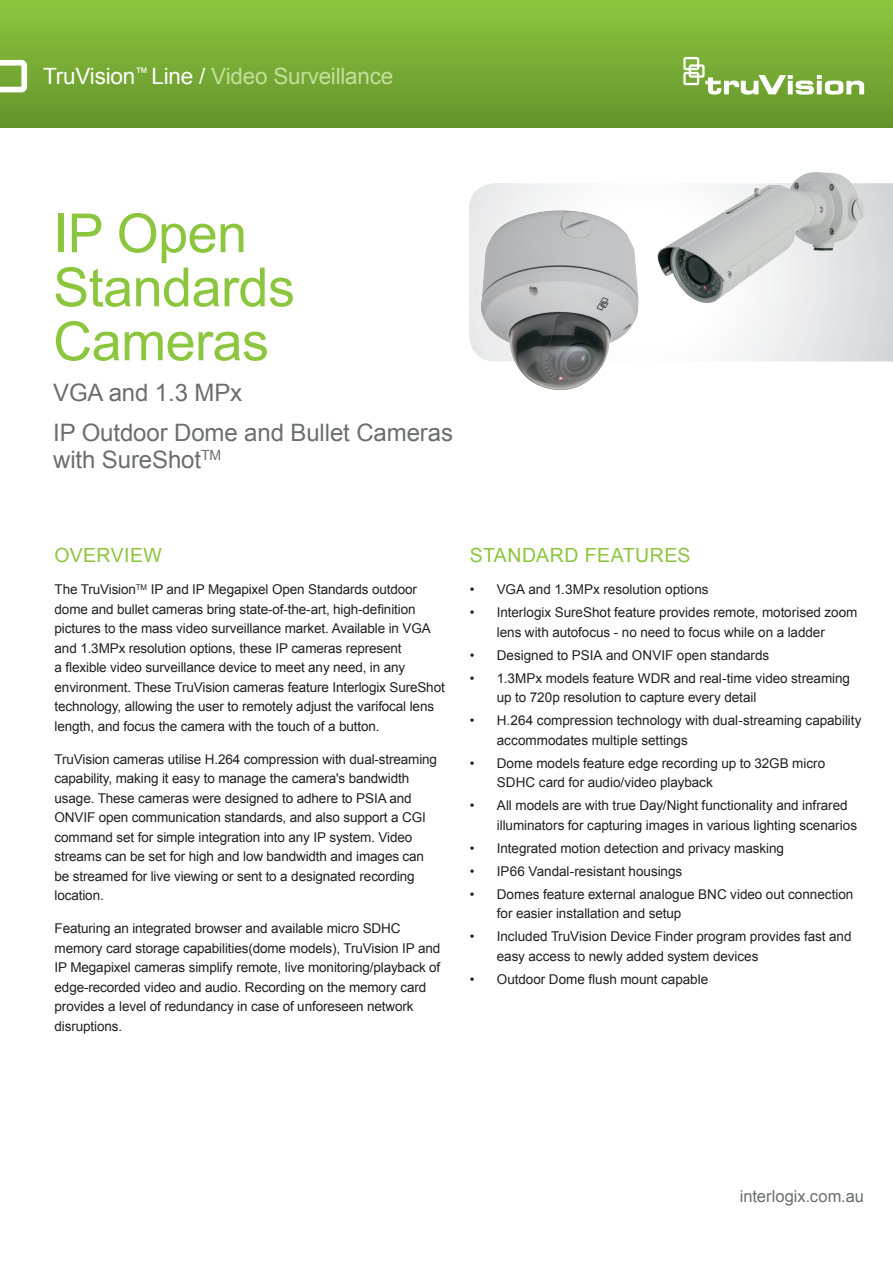
<style>
.page{position:relative;width:893px;height:1263px;background:#fff}
.page>*{position:absolute;margin:0;border:0;box-sizing:border-box;transform-origin:0 0}
.t1{font:54px/54px "Arial";letter-spacing:-.01em;color:#8bc63e}
.t2{font:24px/27px "Arial";letter-spacing:-.005em;color:#6c6d70}
.t3{font:22.5px "Arial";letter-spacing:-.01em;color:#c4df9b}
.HEAD{font:19.5px "Arial";letter-spacing:.02em;color:#8bc63e}
.t4{font:16.5px "Arial";color:#6c6d70}
.BODY{font:13.5px/19.5px "Arial";letter-spacing:-.01em;color:#231f20}
.s1{color:#fff}
</style>
<div class="page">
<div style="left:0;top:0;width:893px;height:127px;background:linear-gradient(to bottom,#8dc73f,#65932c)"></div>
<svg style="left:683px;top:57px;width:181px;height:38px"></svg>
<svg style="left:0;top:60px;width:27px;height:32px"></svg>
<hr style="left:0;top:0;width:1px;height:41px;background:#87bf3c">
<svg style="left:469px;top:183px;width:424px;height:178px"></svg>
<img style="left:480px;top:210px;width:159px;height:181px">
<img style="left:657px;top:172px;width:209px;height:134px">
<p class="t3" style="left:43px;top:62px;width:352px"><span class="s1">TruVision</span><sup>™</sup> <span class="s1">Line /</span> Video Surveillance</p>
<p class="t1" style="left:53px;top:207px;width:243px">IP Open<br>Standards<br>Cameras</p>
<p class="t2" style="left:53px;top:379px;width:191px">VGA and 1.3 MPx</p>
<p class="t2" style="left:53px;top:420px;width:401px">IP Outdoor Dome and Bullet Cameras with SureShot<sup>TM</sup></p>
<p class="HEAD" style="left:55px;top:542px;width:109px">OVERVIEW</p>
<p class="BODY" style="left:55px;top:580px;width:392px">The TruVision<sup>TM</sup> IP and IP Megapixel Open Standards outdoor dome and bullet cameras bring state-of-the-art, high-definition pictures to the mass video surveillance market. Available in VGA and 1.3MPx resolution options, these IP cameras represent<br>a flexible video surveillance device to meet any need, in any environment. These TruVision cameras feature Interlogix SureShot technology, allowing the user to remotely adjust the varifocal lens length, and focus the camera with the touch of a button.</p>
<p class="BODY" style="left:55px;top:749px;width:384px">TruVision cameras utilise H.264 compression with dual-streaming capability, making it easy to manage the camera's bandwidth usage. These cameras were designed to adhere to PSIA and ONVIF open communication standards, and also support a CGI command set for simple integration into any IP system. Video streams can be set for high and low bandwidth and images can be streamed for live viewing or sent to a designated recording location.</p>
<p class="BODY" style="left:55px;top:919px;width:387px">Featuring an integrated browser and available micro SDHC memory card storage capabilities(dome models), TruVision IP and IP Megapixel cameras simplify remote, live monitoring/playback of edge-recorded video and audio. Recording on the memory card provides a level of redundancy in case of unforeseen network disruptions.</p>
<p class="HEAD" style="left:470px;top:542px;width:222px">STANDARD FEATURES</p>
<p class="BODY" style="left:470px;top:580px;width:240px">• VGA and 1.3MPx resolution options</p>
<p class="BODY" style="left:470px;top:603px;width:389px;text-align:center">• Interlogix SureShot feature provides remote, motorised zoom lens with autofocus - no need to focus while on a ladder</p>
<p class="BODY" style="left:470px;top:645px;width:301px">• Designed to PSIA and ONVIF open standards</p>
<p class="BODY" style="left:497px;top:668px;width:355px;text-indent:-27px">• 1.3MPx models feature WDR and real-time video streaming up to 720p resolution to capture every detail</p>
<p class="BODY" style="left:497px;top:711px;width:366px;text-indent:-27px">• H.264 compression technology with dual-streaming capability accommodates multiple settings</p>
<p class="BODY" style="left:497px;top:753px;width:330px;text-indent:-27px">• Dome models feature edge recording up to 32GB micro<br>SDHC card for audio/video playback</p>
<p class="BODY" style="left:497px;top:796px;width:362px;text-indent:-27px">• All models are with true Day/Night functionality and infrared illuminators for capturing images in various lighting scenarios</p>
<p class="BODY" style="left:470px;top:838px;width:316px">• Integrated motion detection and privacy masking</p>
<p class="BODY" style="left:470px;top:861px;width:214px">• IP66 Vandal-resistant housings</p>
<p class="BODY" style="left:497px;top:885px;width:358px;text-indent:-27px">• Domes feature external analogue BNC video out connection for easier installation and setup</p>
<p class="BODY" style="left:497px;top:927px;width:356px;text-indent:-27px">• Included TruVision Device Finder program provides fast and easy access to newly added system devices</p>
<p class="BODY" style="left:470px;top:970px;width:240px">• Outdoor Dome flush mount capable</p>
<p class="t4" style="left:740px;top:1185px;width:126px">interlogix.com.au</p>
</div>
